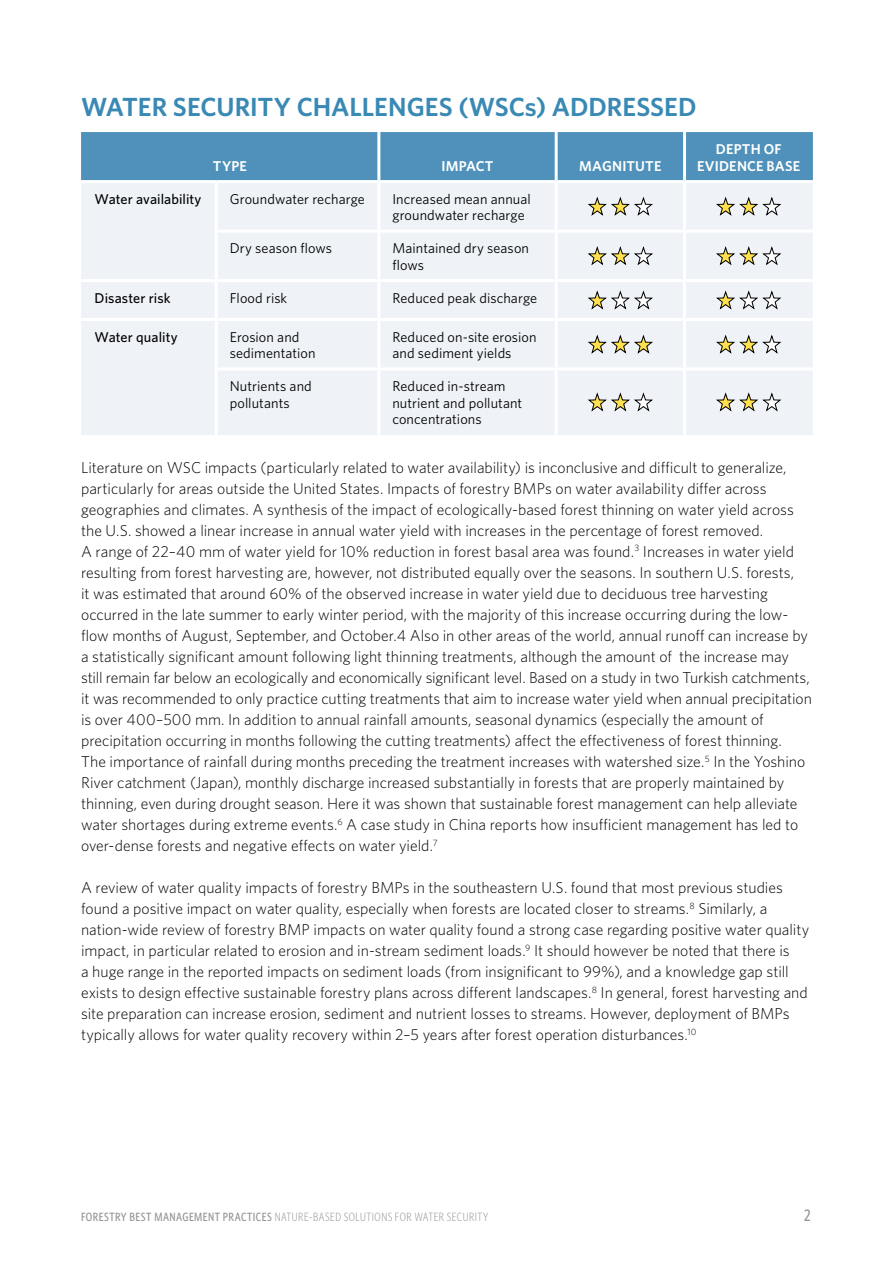
<style>
.page{position:relative;width:894px;height:1263px;background:#fff}
.page>*{position:absolute;margin:0;border:0;box-sizing:border-box;transform-origin:0 0}
.t1{font:600 26.25px "Whitney";letter-spacing:-.005em;color:#3989b4}
.t2{font:500 16.5px "Whitney Condensed";color:#939598}
.t3{font:300 15.75px/21px "Whitney";letter-spacing:-.005em;color:#000}
.t4{font:14.25px/16.5px "Whitney";letter-spacing:.005em;color:#000}
.t5{font:500 14.25px "Whitney";letter-spacing:.005em;color:#000}
.t6{font:600 14.25px/16.5px "Whitney";letter-spacing:.015em;color:#fff;text-align:center}
.t7{font:300 12px "Whitney Condensed";letter-spacing:.04em;color:#939598}
.s1{font-weight:500}
</style>
<div class="page">
<div style="left:81px;top:132px;width:731px;height:48px;background:#4f91ba"></div>
<div style="left:81px;top:183px;width:731px;height:252px;background:#eff3f8"></div>
<hr style="left:377px;top:132px;width:3px;height:48px;background:#fff">
<hr style="left:554px;top:132px;width:3px;height:48px;background:#fff">
<hr style="left:682px;top:132px;width:3px;height:48px;background:#fff">
<hr style="left:214px;top:183px;width:4px;height:46px;background:#fff">
<hr style="left:377px;top:183px;width:3px;height:46px;background:#fff">
<hr style="left:554px;top:183px;width:3px;height:46px;background:#fff">
<hr style="left:682px;top:183px;width:3px;height:46px;background:#fff">
<hr style="left:214px;top:232px;width:4px;height:47px;background:#fff">
<hr style="left:377px;top:232px;width:3px;height:47px;background:#fff">
<hr style="left:554px;top:232px;width:3px;height:47px;background:#fff">
<hr style="left:682px;top:232px;width:3px;height:47px;background:#fff">
<hr style="left:214px;top:282px;width:4px;height:36px;background:#fff">
<hr style="left:377px;top:282px;width:3px;height:36px;background:#fff">
<hr style="left:554px;top:282px;width:3px;height:36px;background:#fff">
<hr style="left:682px;top:282px;width:3px;height:36px;background:#fff">
<hr style="left:214px;top:321px;width:4px;height:46px;background:#fff">
<hr style="left:377px;top:321px;width:3px;height:46px;background:#fff">
<hr style="left:554px;top:321px;width:3px;height:46px;background:#fff">
<hr style="left:682px;top:321px;width:3px;height:46px;background:#fff">
<hr style="left:214px;top:370px;width:4px;height:65px;background:#fff">
<hr style="left:377px;top:370px;width:3px;height:65px;background:#fff">
<hr style="left:554px;top:370px;width:3px;height:65px;background:#fff">
<hr style="left:682px;top:370px;width:3px;height:65px;background:#fff">
<hr style="left:214px;top:229px;width:165px;height:3px;background:#fff">
<hr style="left:379px;top:229px;width:177px;height:3px;background:#fff">
<hr style="left:556px;top:229px;width:128px;height:3px;background:#fff">
<hr style="left:684px;top:229px;width:128px;height:3px;background:#fff">
<hr style="left:81px;top:279px;width:135px;height:3px;background:#fff">
<hr style="left:216px;top:279px;width:163px;height:3px;background:#fff">
<hr style="left:379px;top:279px;width:177px;height:3px;background:#fff">
<hr style="left:556px;top:279px;width:128px;height:3px;background:#fff">
<hr style="left:684px;top:279px;width:128px;height:3px;background:#fff">
<hr style="left:81px;top:318px;width:135px;height:3px;background:#fff">
<hr style="left:216px;top:318px;width:163px;height:3px;background:#fff">
<hr style="left:379px;top:318px;width:177px;height:3px;background:#fff">
<hr style="left:556px;top:318px;width:128px;height:3px;background:#fff">
<hr style="left:684px;top:318px;width:128px;height:3px;background:#fff">
<hr style="left:214px;top:367px;width:165px;height:3px;background:#fff">
<hr style="left:379px;top:367px;width:177px;height:3px;background:#fff">
<hr style="left:556px;top:367px;width:128px;height:3px;background:#fff">
<hr style="left:684px;top:367px;width:128px;height:3px;background:#fff">
<svg style="left:588px;top:198px;width:64px;height:17px"></svg>
<svg style="left:716px;top:198px;width:64px;height:17px"></svg>
<svg style="left:588px;top:247px;width:64px;height:18px"></svg>
<svg style="left:716px;top:247px;width:64px;height:18px"></svg>
<svg style="left:588px;top:291px;width:64px;height:18px"></svg>
<svg style="left:716px;top:291px;width:64px;height:18px"></svg>
<svg style="left:588px;top:336px;width:64px;height:17px"></svg>
<svg style="left:716px;top:336px;width:64px;height:17px"></svg>
<svg style="left:588px;top:393px;width:64px;height:18px"></svg>
<svg style="left:716px;top:393px;width:64px;height:18px"></svg>
<h1 class="t1" style="left:81px;top:89px;width:617px">WATER SECURITY CHALLENGES (WSCs) ADDRESSED</h1>
<p class="t6" style="left:213px;top:157px;width:35px">TYPE</p>
<p class="t6" style="left:441px;top:157px;width:53px">IMPACT</p>
<p class="t6" style="left:579px;top:157px;width:84px">MAGNITUTE</p>
<p class="t6" style="left:697px;top:141px;width:104px">DEPTH OF<br>EVIDENCE BASE</p>
<p class="t5" style="left:95px;top:189px;width:108px">Water availability</p>
<p class="t4" style="left:230px;top:190px;width:137px">Groundwater recharge</p>
<p class="t4" style="left:392px;top:190px;width:140px">Increased mean annual groundwater recharge</p>
<p class="t4" style="left:230px;top:240px;width:104px">Dry season flows</p>
<p class="t4" style="left:392px;top:240px;width:138px">Maintained dry season flows</p>
<p class="t5" style="left:94px;top:288px;width:78px">Disaster risk</p>
<p class="t4" style="left:230px;top:289px;width:59px">Flood risk</p>
<p class="t4" style="left:392px;top:289px;width:146px">Reduced peak discharge</p>
<p class="t5" style="left:94px;top:327px;width:84px">Water quality</p>
<p class="t4" style="left:230px;top:328px;width:87px">Erosion and sedimentation</p>
<p class="t4" style="left:392px;top:328px;width:146px">Reduced on-site erosion and sediment yields</p>
<p class="t4" style="left:230px;top:378px;width:84px">Nutrients and pollutants</p>
<p class="t4" style="left:392px;top:378px;width:131px">Reduced in-stream nutrient and pollutant concentrations</p>
<p class="t3" style="left:81px;top:456px;width:732px">Literature on WSC impacts (particularly related to water availability) is inconclusive and difficult to generalize, particularly for areas outside the United States. Impacts of forestry BMPs on water availability differ across geographies and climates. A synthesis of the impact of ecologically-based forest thinning on water yield across the U.S. showed a linear increase in annual water yield with increases in the percentage of forest removed.<br>A range of 22–40 mm of water yield for 10% reduction in forest basal area was found.<sup>3</sup> Increases in water yield resulting from forest harvesting are, however, not distributed equally over the seasons. In southern U.S. forests,<br>it was estimated that around 60% of the observed increase in water yield due to deciduous tree harvesting occurred in the late summer to early winter period, with the majority of this increase occurring during the low&shy;flow months of August, September, and October.4 Also in other areas of the world, annual runoff can increase by a statistically significant amount following light thinning treatments, although the amount of the increase may still remain far below an ecologically and economically significant level. Based on a study in two Turkish catchments, it was recommended to only practice cutting treatments that aim to increase water yield when annual precipitation is over 400–500 mm. In addition to annual rainfall amounts, seasonal dynamics (especially the amount of precipitation occurring in months following the cutting treatments) affect the effectiveness of forest thinning.<br>The importance of rainfall during months preceding the treatment increases with watershed size.<sup>5</sup> In the Yoshino River catchment (Japan), monthly discharge increased substantially in forests that are properly maintained by thinning, even during drought season. Here it was shown that sustainable forest management can help alleviate water shortages during extreme events.<sup>6</sup> A case study in China reports how insufficient management has led to over-dense forests and negative effects on water yield.<sup>7</sup></p>
<p class="t3" style="left:81px;top:876px;width:729px">A review of water quality impacts of forestry BMPs in the southeastern U.S. found that most previous studies found a positive impact on water quality, especially when forests are located closer to streams.<sup>8</sup> Similarly, a nation-wide review of forestry BMP impacts on water quality found a strong case regarding positive water quality impact, in particular related to erosion and in-stream sediment loads.<sup>9</sup> It should however be noted that there is<br>a huge range in the reported impacts on sediment loads (from insignificant to 99%), and a knowledge gap still exists to design effective sustainable forestry plans across different landscapes.<sup>8</sup> In general, forest harvesting and site preparation can increase erosion, sediment and nutrient losses to streams. However, deployment of BMPs typically allows for water quality recovery within 2–5 years after forest operation disturbances.<sup>10</sup></p>
<p class="t7" style="left:81px;top:1210px;width:408px"><span class="s1">FORESTRY BEST MANAGEMENT PRACTICES</span> NATURE-BASED SOLUTIONS FOR WATER SECURITY</p>
<p class="t2" style="left:803px;top:1205px;width:8px">2</p>
</div>
